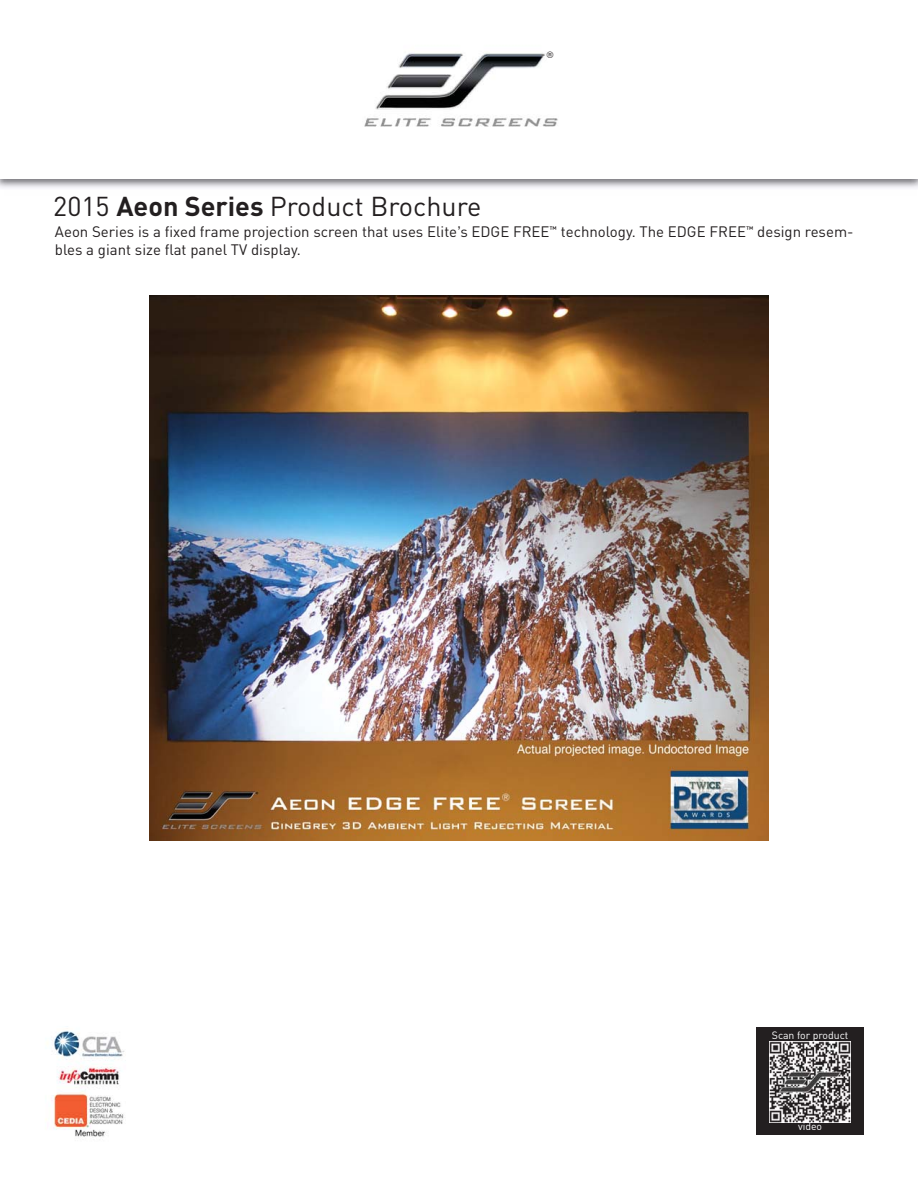
<style>
.page{position:relative;width:918px;height:1188px;background:#fff}
.page>*{position:absolute;margin:0;border:0;box-sizing:border-box;transform-origin:0 0}
.t1{font:27px "Merrill DIN";color:#231f20}
.t2{font:15px/18px "Merrill DIN";color:#231f20}
.t3{font:10.5px "Merrill DIN";color:#fff}
.t4{font:9px "Helvetica";color:#231f20}
.s1{font-weight:700}
</style>
<div class="page">
<img style="left:46px;top:52px;width:512px;height:1085px">
<div style="left:756px;top:1027px;width:108px;height:108px;background:#231f20"></div>
<img style="left:0;top:122px;width:918px;height:114px">
<div style="left:0;top:153px;width:918px;height:26px;background:#fff"></div>
<img style="left:769px;top:1041px;width:81px;height:81px">
<img style="left:150px;top:295px;width:619px;height:546px">
<h1 class="t1" style="left:53px;top:196px;width:430px">2015 <span class="s1">Aeon Series</span> Product Brochure</h1>
<p class="t4" style="left:547px;top:52px;width:8px">®</p>
<p class="t2" style="left:55px;top:224px;width:800px">Aeon Series is a fixed frame projection screen that uses Elite’s EDGE FREE™ technology. The EDGE FREE™ design resem&shy;bles a giant size flat panel TV display.</p>
<p class="t3" style="left:772px;top:1031px;width:78px">Scan for product</p>
<p class="t3" style="left:798px;top:1123px;width:26px">video</p>
</div>
